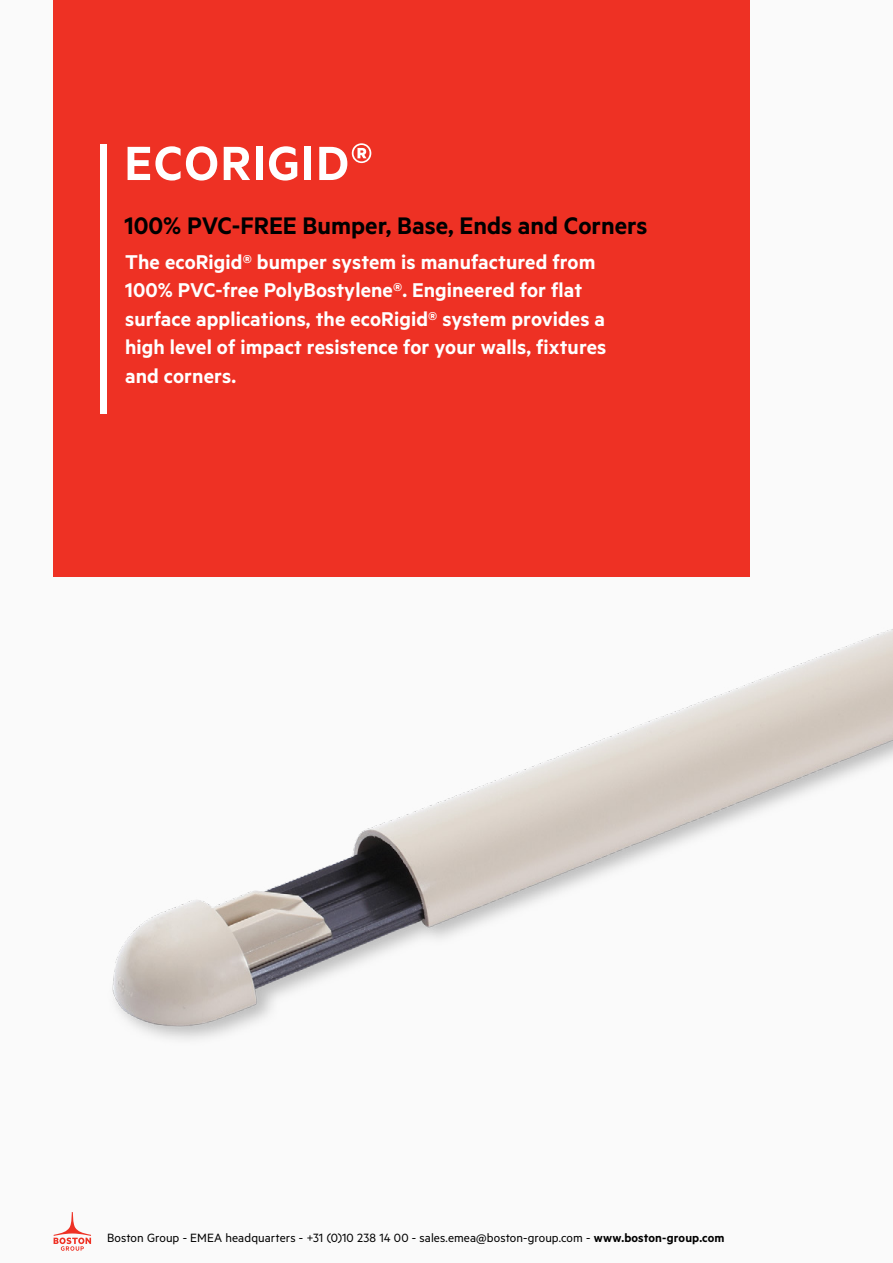
<style>
.page{position:relative;width:893px;height:1263px;background:#fafafa}
.page>*{position:absolute;margin:0;border:0;box-sizing:border-box;transform-origin:0 0}
.Header_1{font:600 54px "Metric";letter-spacing:.03em;color:#fff}
.Header_2{font:600 27px "Metric";color:#000}
.Intro_tekst{font:600 22.5px/28.5px "Metric";letter-spacing:.005em;color:#fff}
.t1{font:13.5px "Metric";letter-spacing:.005em;color:#000}
.s1{font-weight:600}
</style>
<div class="page">
<img style="left:53px;top:369px;width:840px;height:875px">
<div style="left:54px;top:0;width:696px;height:576px;background:#ee3124"></div>
<div style="left:100px;top:144px;width:7px;height:270px;background:#fff"></div>
<svg style="left:54px;top:1212px;width:37px;height:39px"></svg>
<p class="Header_1" style="left:124px;top:131px;width:250px">ECORIGID®</p>
<p class="Header_2" style="left:124px;top:210px;width:525px">100% PVC-FREE Bumper, Base, Ends and Corners</p>
<p class="Intro_tekst" style="left:125px;top:247px;width:483px">The ecoRigid® bumper system is manufactured from 100% PVC-free PolyBostylene®. Engineered for flat surface applications, the ecoRigid® system provides a high level of impact resistence for your walls, fixtures and corners.</p>
<p class="t1" style="left:107px;top:1230px;width:619px">Boston Group - EMEA headquarters - +31 (0)10 238 14 00 - sales.emea@boston-group.com - <span class="s1">www.boston-group.com</span></p>
</div>
